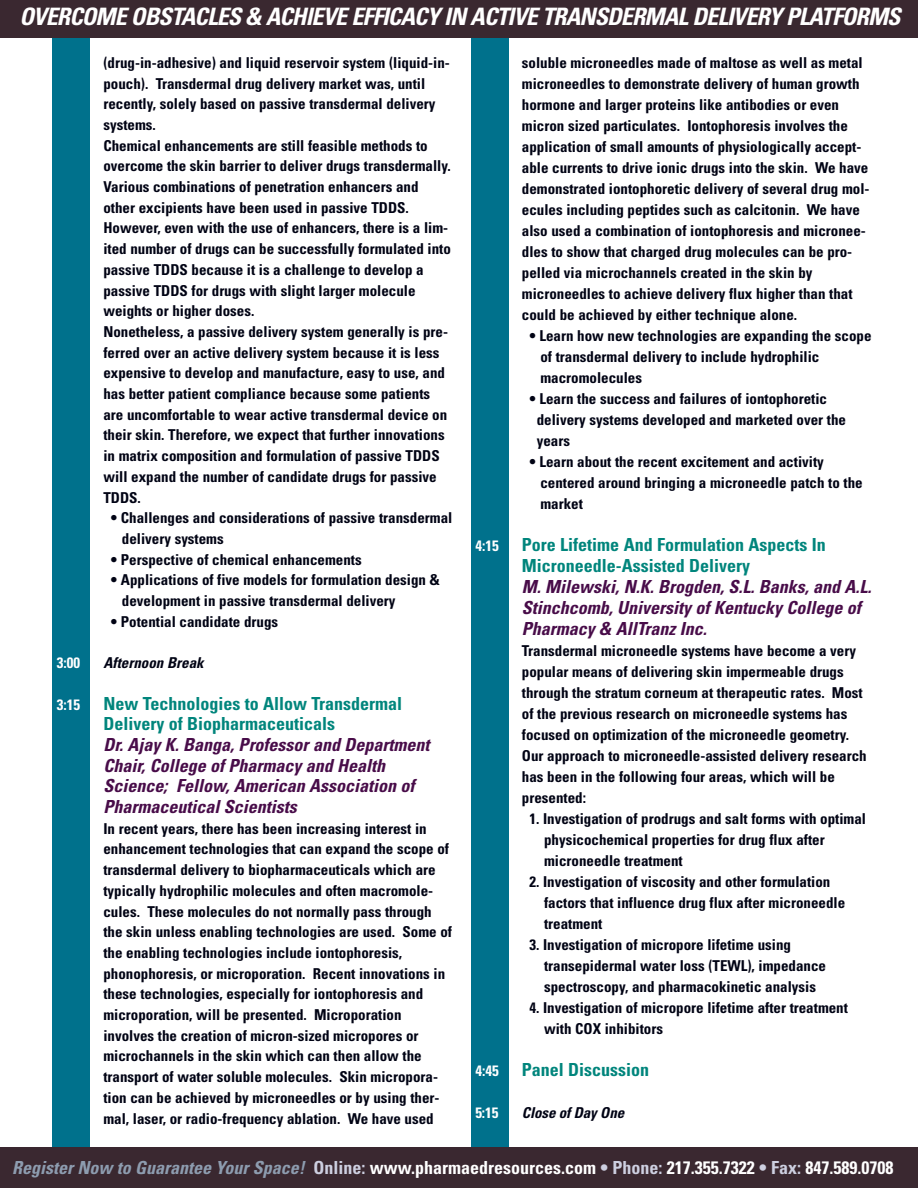
<style>
.page{position:relative;width:918px;height:1188px;background:#fff}
.page>*{position:absolute;margin:0;border:0;box-sizing:border-box;transform-origin:0 0}
.t1{font:italic 700 condensed 24px "Univers";letter-spacing:-.035em;color:#fff}
.t2{font:italic 700 condensed 18px/20.7px "Univers";color:#480c49}
.t3{font:700 condensed 18px/21px "Univers";color:#00857c}
.t4{font:700 condensed 18px "Univers";color:#fff}
.t5{font:700 condensed 15px/20.7px "Univers";color:#000314}
.t6{font:italic 700 condensed 15px "Univers";color:#000314}
.t7{font:700 condensed 15px "Univers";color:#fff}
.s1{font-style:italic;color:#8d9caf}
.s2{color:#cdcfe0}
</style>
<div class="page">
<div style="left:471px;top:32px;width:37px;height:1123px;background:#00718c"></div>
<div style="left:52px;top:29px;width:38px;height:1129px;background:#00718c"></div>
<div style="left:0;top:1148px;width:918px;height:40px;background:#3a2830"></div>
<div style="left:0;top:0;width:918px;height:38px;background:#3a2830"></div>
<h1 class="t1" style="left:19px;top:8px;width:883px">OVERCOME OBSTACLES &amp; ACHIEVE EFFICACY IN ACTIVE TRANSDERMAL DELIVERY PLATFORMS</h1>
<p class="t5" style="left:103px;top:53px;width:349px">(drug-in-adhesive) and liquid reservoir system (liquid-in&shy;pouch). Transdermal drug delivery market was, until recently, solely based on passive transdermal delivery systems.<br>Chemical enhancements are still feasible methods to overcome the skin barrier to deliver drugs transdermally.<br>Various combinations of penetration enhancers and other excipients have been used in passive TDDS.<br>However, even with the use of enhancers, there is a lim&shy;ited number of drugs can be successfully formulated into passive TDDS because it is a challenge to develop a passive TDDS for drugs with slight larger molecule weights or higher doses.<br>Nonetheless, a passive delivery system generally is pre&shy;ferred over an active delivery system because it is less expensive to develop and manufacture, easy to use, and has better patient compliance because some patients are uncomfortable to wear active transdermal device on their skin. Therefore, we expect that further innovations in matrix composition and formulation of passive TDDS will expand the number of candidate drugs for passive TDDS.</p>
<p class="t5" style="left:122px;top:509px;width:332px;text-indent:-11px">• Challenges and considerations of passive transdermal delivery systems</p>
<p class="t5" style="left:111px;top:550px;width:252px">• Perspective of chemical enhancements</p>
<p class="t5" style="left:122px;top:571px;width:319px;text-indent:-11px">• Applications of five models for formulation design &amp; development in passive transdermal delivery</p>
<p class="t5" style="left:111px;top:612px;width:169px">• Potential candidate drugs</p>
<p class="t5" style="left:522px;top:53px;width:349px">soluble microneedles made of maltose as well as metal microneedles to demonstrate delivery of human growth hormone and larger proteins like antibodies or even micron sized particulates. Iontophoresis involves the application of small amounts of physiologically accept&shy;able currents to drive ionic drugs into the skin. We have demonstrated iontophoretic delivery of several drug mol&shy;ecules including peptides such as calcitonin. We have also used a combination of iontophoresis and micronee&shy;dles to show that charged drug molecules can be pro&shy;pelled via microchannels created in the skin by microneedles to achieve delivery flux higher than that could be achieved by either technique alone.</p>
<p class="t5" style="left:540px;top:326px;width:333px;text-indent:-11px">• Learn how new technologies are expanding the scope of transdermal delivery to include hydrophilic macromolecules</p>
<p class="t5" style="left:537px;top:389px;width:311px;text-indent:-7px">• Learn the success and failures of iontophoretic delivery systems developed and marketed over the years</p>
<p class="t5" style="left:540px;top:452px;width:324px;text-indent:-11px">• Learn about the recent excitement and activity centered around bringing a microneedle patch to the market</p>
<p class="t7" style="left:475px;top:540px;width:25px">4:15</p>
<p class="t3" style="left:522px;top:535px;width:305px">Pore Lifetime And Formulation Aspects In<br>Microneedle-Assisted Delivery</p>
<p class="t2" style="left:522px;top:577px;width:351px">M. Milewski, N.K. Brogden, S.L. Banks, and A.L.<br>Stinchcomb, University of Kentucky College of<br>Pharmacy &amp; AllTranz Inc.</p>
<p class="t5" style="left:522px;top:641px;width:346px">Transdermal microneedle systems have become a very popular means of delivering skin impermeable drugs through the stratum corneum at therapeutic rates. Most of the previous research on microneedle systems has focused on optimization of the microneedle geometry.<br>Our approach to microneedle-assisted delivery research has been in the following four areas, which will be presented:</p>
<p class="t5" style="left:544px;top:809px;width:324px;text-indent:-15px">1. Investigation of prodrugs and salt forms with optimal physicochemical properties for drug flux after microneedle treatment</p>
<p class="t5" style="left:544px;top:872px;width:303px;text-indent:-15px">2. Investigation of viscosity and other formulation factors that influence drug flux after microneedle treatment</p>
<p class="t5" style="left:544px;top:935px;width:284px;text-indent:-15px">3. Investigation of micropore lifetime using transepidermal water loss (TEWL), impedance spectroscopy, and pharmacokinetic analysis</p>
<p class="t5" style="left:544px;top:998px;width:305px;text-indent:-15px">4. Investigation of micropore lifetime after treatment with COX inhibitors</p>
<p class="t7" style="left:475px;top:1065px;width:25px">4:45</p>
<p class="t3" style="left:522px;top:1060px;width:129px">Panel Discussion</p>
<p class="t7" style="left:475px;top:1107px;width:24px">5:15</p>
<p class="t6" style="left:522px;top:1107px;width:104px">Close of Day One</p>
<p class="t7" style="left:57px;top:657px;width:25px">3:00</p>
<p class="t6" style="left:103px;top:657px;width:102px">Afternoon Break</p>
<p class="t7" style="left:57px;top:699px;width:25px">3:15</p>
<p class="t3" style="left:103px;top:694px;width:300px">New Technologies to Allow Transdermal<br>Delivery of Biopharmaceuticals</p>
<p class="t2" style="left:103px;top:736px;width:328px">Dr. Ajay K. Banga, Professor and Department Chair, College of Pharmacy and Health Science; Fellow, American Association of Pharmaceutical Scientists</p>
<p class="t5" style="left:103px;top:819px;width:350px">In recent years, there has been increasing interest in enhancement technologies that can expand the scope of transdermal delivery to biopharmaceuticals which are typically hydrophilic molecules and often macromole&shy;cules. These molecules do not normally pass through the skin unless enabling technologies are used. Some of the enabling technologies include iontophoresis, phonophoresis, or microporation. Recent innovations in these technologies, especially for iontophoresis and microporation, will be presented. Microporation involves the creation of micron-sized micropores or microchannels in the skin which can then allow the transport of water soluble molecules. Skin micropora&shy;tion can be achieved by microneedles or by using ther&shy;mal, laser, or radio-frequency ablation. We have used</p>
<p class="t4" style="left:12px;top:1161px;width:883px"><span class="s1">Register Now to Guarantee Your Space!</span> <span class="s2">Online:</span> www.pharmaedresources.com <span class="s2">• Phone:</span> 217.355.7322 <span class="s2">• Fax:</span> 847.589.0708</p>
</div>
